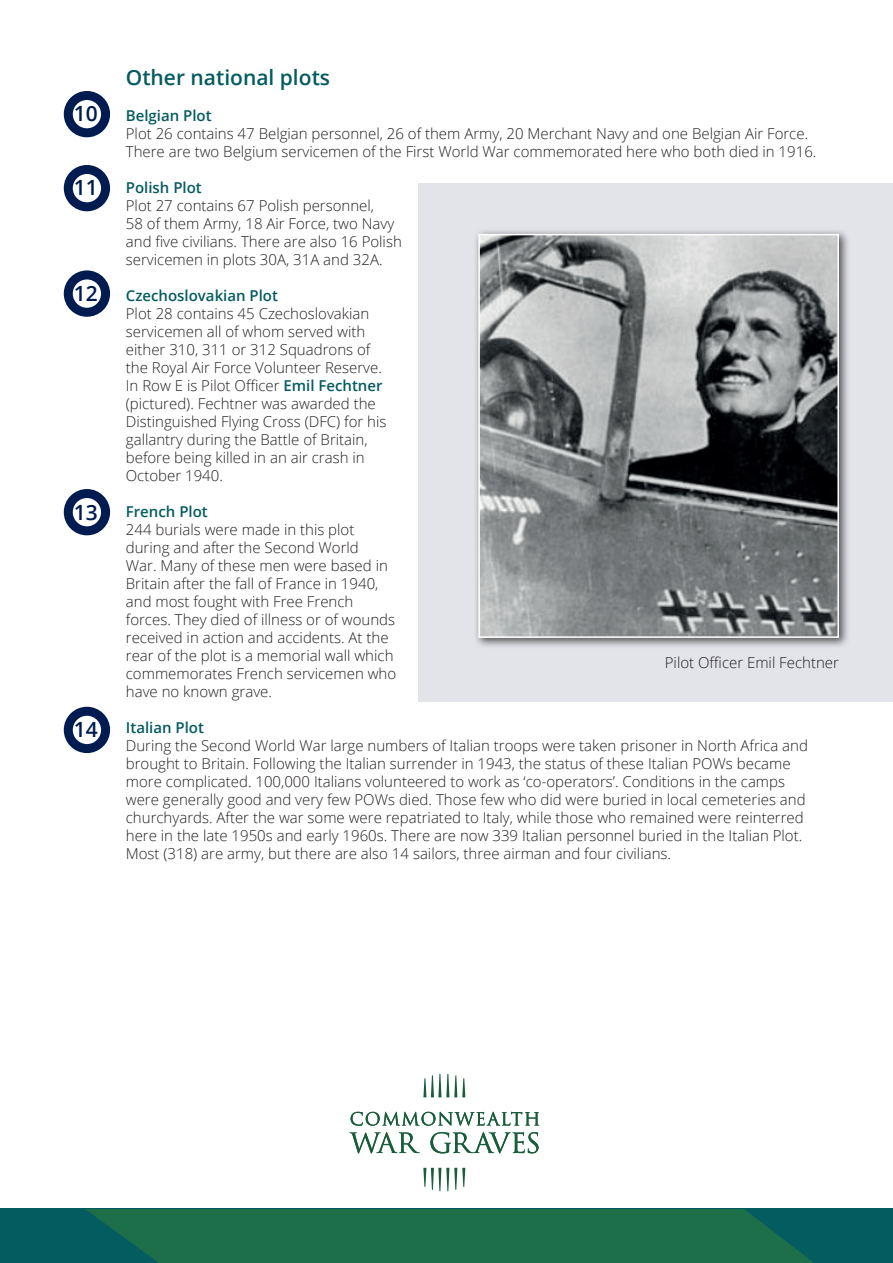
<style>
.page{position:relative;width:893px;height:1263px;background:#fff}
.page>*{position:absolute;margin:0;border:0;box-sizing:border-box;transform-origin:0 0}
.t1{font:600 21px "Open Sans";color:#045b60}
.t2{font:600 21px "Open Sans";color:#001b50}
.t3{font:300 15px/18px "Open Sans";color:#231f20}
.t4{font:600 15px "Open Sans";color:#045b60}
.s1{font-weight:600;color:#045b60}
</style>
<div class="page">
<div style="left:0;top:1209px;width:893px;height:54px;background:#045b60"></div>
<svg style="left:86px;top:1209px;width:728px;height:54px;background:#196d4a"></svg>
<svg style="left:350px;top:1074px;width:189px;height:117px"></svg>
<div style="left:419px;top:183px;width:474px;height:519px;background:#e2e4e9"></div>
<div style="left:473px;top:229px;width:377px;height:420px;background:#231f20;opacity:.75"></div>
<img style="left:481px;top:237px;width:355px;height:398px">
<div style="left:478px;top:234px;width:361px;height:404px;border:2px solid #fff"></div>
<svg style="left:68px;top:95px;width:38px;height:38px"></svg>
<div style="left:64px;top:91px;width:46px;height:46px;border:9px solid #001b50;border-radius:50%"></div>
<svg style="left:68px;top:169px;width:38px;height:38px"></svg>
<div style="left:64px;top:165px;width:46px;height:46px;border:9px solid #001b50;border-radius:50%"></div>
<svg style="left:68px;top:275px;width:38px;height:37px"></svg>
<div style="left:64px;top:270px;width:46px;height:47px;border:9px solid #001b50;border-radius:50%"></div>
<svg style="left:68px;top:493px;width:38px;height:38px"></svg>
<div style="left:64px;top:489px;width:46px;height:46px;border:9px solid #001b50;border-radius:50%"></div>
<svg style="left:68px;top:711px;width:38px;height:37px"></svg>
<div style="left:64px;top:707px;width:46px;height:46px;border:9px solid #001b50;border-radius:50%"></div>
<h1 class="t2" style="left:74px;top:99px;width:25px">10</h1>
<h1 class="t2" style="left:74px;top:173px;width:25px">11</h1>
<h1 class="t2" style="left:74px;top:279px;width:25px">12</h1>
<h1 class="t2" style="left:74px;top:497px;width:25px">13</h1>
<h1 class="t2" style="left:74px;top:715px;width:25px">14</h1>
<h1 class="t1" style="left:126px;top:63px;width:206px">Other national plots</h1>
<p class="t4" style="left:126px;top:106px;width:87px">Belgian Plot</p>
<p class="t3" style="left:126px;top:125px;width:692px">Plot 26 contains 47 Belgian personnel, 26 of them Army, 20 Merchant Navy and one Belgian Air Force.<br>There are two Belgium servicemen of the First World War commemorated here who both died in 1916.</p>
<p class="t4" style="left:126px;top:178px;width:77px">Polish Plot</p>
<p class="t3" style="left:126px;top:197px;width:277px">Plot 27 contains 67 Polish personnel,<br>58 of them Army, 18 Air Force, two Navy and five civilians. There are also 16 Polish servicemen in plots 30A, 31A and 32A.</p>
<p class="t4" style="left:126px;top:286px;width:154px">Czechoslovakian Plot</p>
<p class="t3" style="left:126px;top:305px;width:262px">Plot 28 contains 45 Czechoslovakian servicemen all of whom served with either 310, 311 or 312 Squadrons of the Royal Air Force Volunteer Reserve.<br>In Row E is Pilot Officer <span class="s1">Emil Fechtner </span>(pictured). Fechtner was awarded the Distinguished Flying Cross (DFC) for his gallantry during the Battle of Britain, before being killed in an air crash in October 1940.</p>
<p class="t4" style="left:126px;top:502px;width:83px">French Plot</p>
<p class="t3" style="left:126px;top:521px;width:272px">244 burials were made in this plot during and after the Second World<br>War. Many of these men were based in Britain after the fall of France in 1940, and most fought with Free French forces. They died of illness or of wounds received in action and accidents. At the rear of the plot is a memorial wall which commemorates French servicemen who have no known grave.</p>
<p class="t4" style="left:126px;top:718px;width:80px">Italian Plot</p>
<p class="t3" style="left:126px;top:737px;width:684px">During the Second World War large numbers of Italian troops were taken prisoner in North Africa and brought to Britain. Following the Italian surrender in 1943, the status of these Italian POWs became more complicated. 100,000 Italians volunteered to work as ‘co-operators’. Conditions in the camps were generally good and very few POWs died. Those few who did were buried in local cemeteries and churchyards. After the war some were repatriated to Italy, while those who remained were reinterred here in the late 1950s and early 1960s. There are now 339 Italian personnel buried in the Italian Plot.<br>Most (318) are army, but there are also 14 sailors, three airman and four civilians.</p>
<p class="t3" style="left:665px;top:654px;width:176px">Pilot Officer Emil Fechtner</p>
</div>
